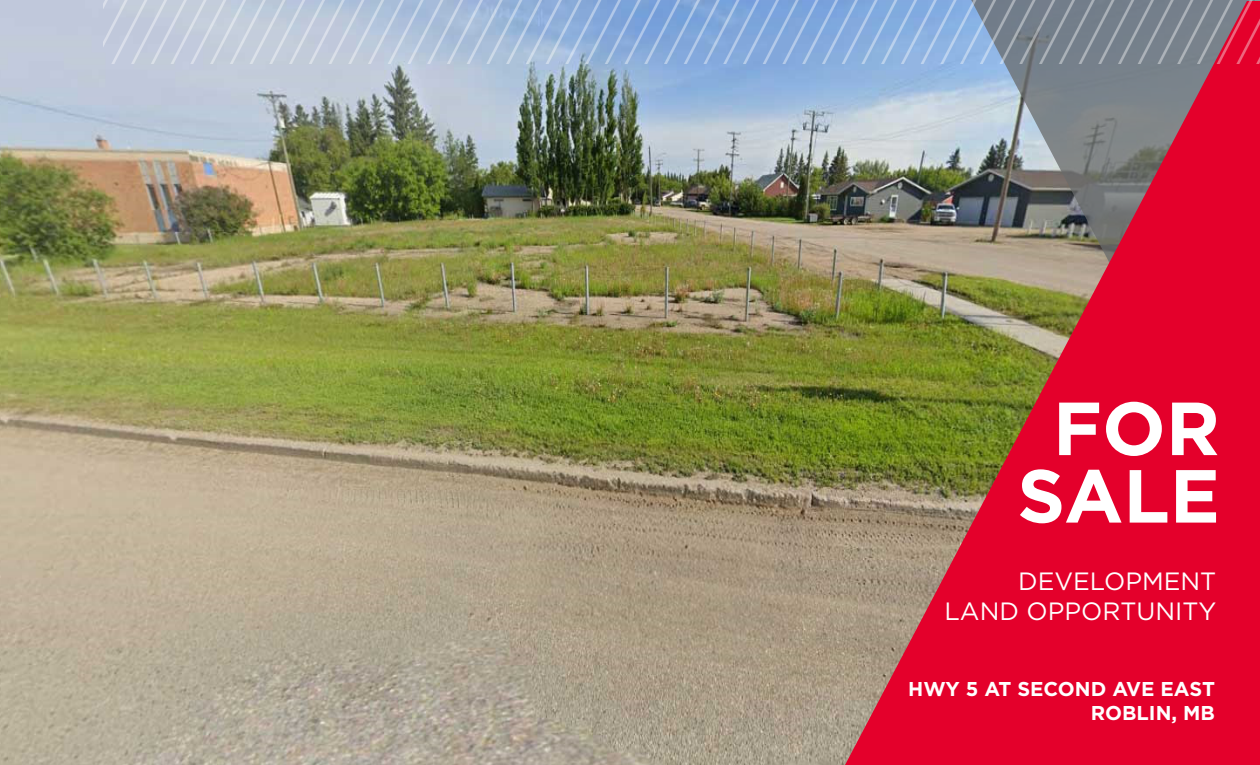
<style>
.page{position:relative;width:1260px;height:765px;background:#fff}
.page>*{position:absolute;margin:0;border:0;box-sizing:border-box;transform-origin:0 0}
.t1{font:700 75px "Gotham";color:#fff}
.t2{font:25px "Gotham";color:#fff}
.t3{font:700 20px/24px "Gotham";color:#fff;text-align:right}
</style>
<div class="page">
<img style="left:0;top:1px;width:845px;height:764px">
<img style="left:845px;top:63px;width:415px;height:702px">
<img style="left:104px;top:0;width:1156px;height:63px">
<p class="t1" style="left:1053px;top:379px;width:169px">FOR</p>
<p class="t1" style="left:1017px;top:446px;width:204px">SALE</p>
<p class="t2" style="left:1018px;top:565px;width:200px">DEVELOPMENT</p>
<p class="t2" style="left:945px;top:595px;width:273px">LAND OPPORTUNITY</p>
<p class="t3" style="left:908px;top:677px;width:308px">HWY 5 AT SECOND AVE EAST<br>ROBLIN, MB</p>
</div>
